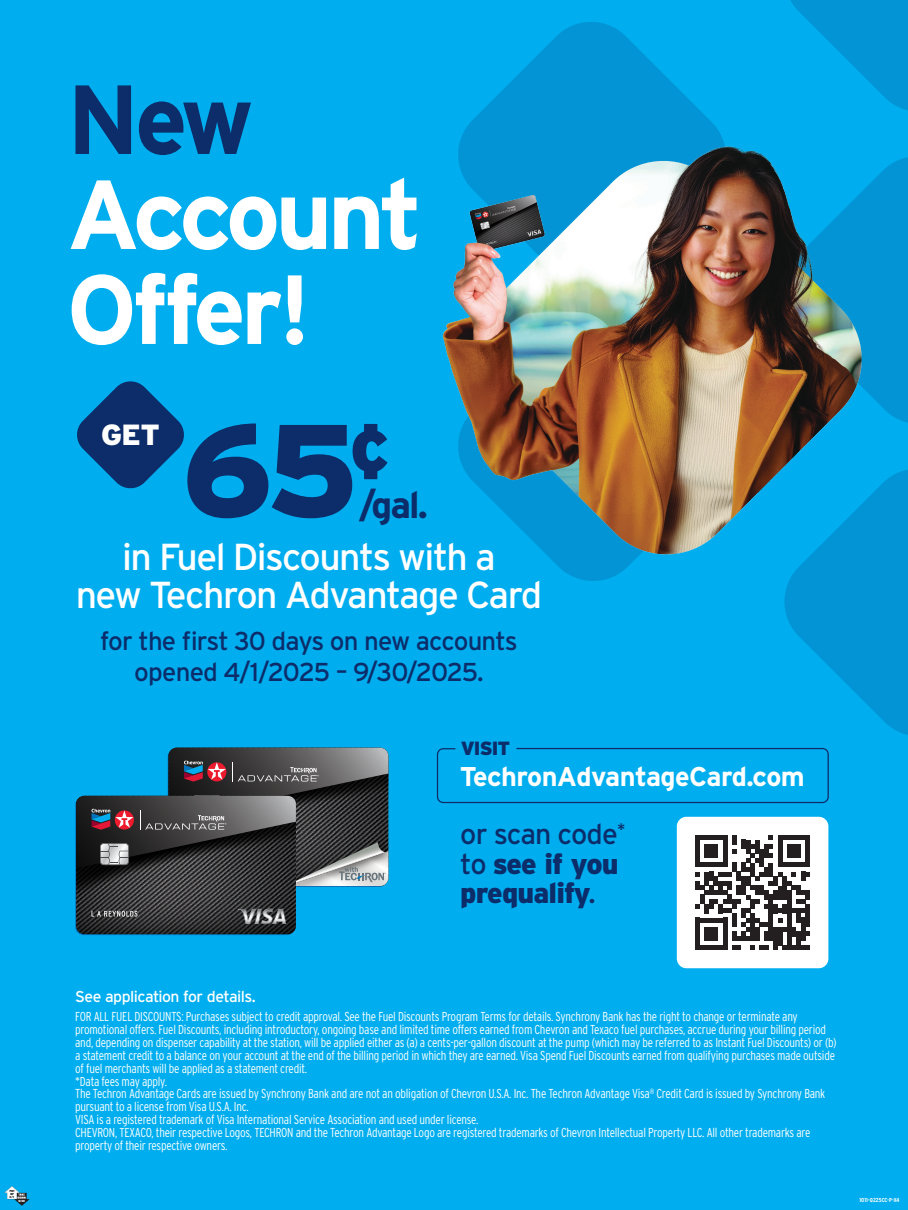
<style>
.page{position:relative;width:908px;height:1210px;background:#fff}
.page>*{position:absolute;margin:0;border:0;box-sizing:border-box;transform-origin:0 0}
.t1{font:900 131.28px "Interstate";color:#0c2c6a}
.t2{font:700 97.89px/95px "Interstate";letter-spacing:-.05em;color:#fff}
.t3{font:700 97.89px "Interstate";color:#0c2c6a}
.t4{font:37.52px/37.5px "Interstate";letter-spacing:-.04em;color:#fff;text-align:center}
.t5{font:700 37.2px "Interstate";color:#0c2c6a}
.t6{font:900 29.15px "Interstate";color:#fff}
.t7{font:900 28.56px/29.3px "Interstate";letter-spacing:-.03em;color:#0c2c6a}
.t8{font:700 27.09px "Interstate";letter-spacing:-.02em;color:#fff}
.t9{font:25.83px/31.3px "Interstate";letter-spacing:-.04em;color:#0c2c6a;text-align:center}
.t10{font:900 19.04px "Interstate";letter-spacing:-.05em;color:#0c2c6a}
.t11{font:15.75px "Interstate";letter-spacing:-.04em;color:#fff}
.t12{font:300 condensed 12.95px/12.9px "Interstate";letter-spacing:-.02em;color:#fff}
.t13{font:700 condensed 5.77px "Interstate";color:#fff}
.t14{font:2.59px "Impact";color:#fff;scale:1.25 1}
.t15{font:2.59px "Impact";color:#231f20;scale:1.25 1}
.s1{font-weight:400}
</style>
<div class="page">
<div style="left:0;top:0;width:907px;height:1210px;background:#00aeef"></div>
<svg style="left:790px;top:0;width:117px;height:110px"></svg>
<svg style="left:470px;top:22px;width:242px;height:101px;fill:#0294d4"></svg>
<div style="left:888px;top:157px;width:19px;height:265px;background:#0294d4"></div>
<svg style="left:784px;top:470px;width:123px;height:265px"></svg>
<svg style="left:76px;top:928px;width:220px;height:6px"></svg>
<svg style="left:76px;top:747px;width:312px;height:181px;background:#3f5762"></svg>
<img style="left:442px;top:123px;width:446px;height:456px">
<svg style="left:77px;top:381px;width:107px;height:108px"></svg>
<svg style="left:436px;top:747px;width:393px;height:57px"></svg>
<div style="left:676px;top:817px;width:152px;height:151px;background:#fff;border-radius:10px"></div>
<svg style="left:695px;top:835px;width:114px;height:115px"></svg>
<svg style="left:4px;top:1186px;width:26px;height:19px"></svg>
<p class="t15" style="left:10px;top:1195px;width:5px">4/1</p>
<p class="t14" style="left:18px;top:1198px;width:7px">9/30</p>
<h2 class="t3" style="left:67px;top:65px;width:188px">New</h2>
<h2 class="t2" style="left:67px;top:166px;width:357px">Account<br>Offer!</h2>
<h3 class="t6" style="left:101px;top:418px;width:60px">GET</h3>
<h1 class="t1" style="left:182px;top:395px;width:209px">65 <sup>¢</sup></h1>
<h3 class="t5" style="left:359px;top:484px;width:71px">/gal.</h3>
<h3 class="t4" style="left:76px;top:538px;width:468px">in Fuel Discounts with a<br>new Techron Advantage Card</h3>
<h3 class="t9" style="left:100px;top:625px;width:419px">for the first 30 days on new accounts opened 4/1/2025 – 9/30/2025.</h3>
<h3 class="t10" style="left:461px;top:738px;width:51px">VISIT</h3>
<h3 class="t8" style="left:459px;top:761px;width:346px">TechronAdvantageCard.com</h3>
<h3 class="t7" style="left:460px;top:819px;width:166px"><span class="s1">or scan code</span><sup>* </sup><span class="s1">to</span> see if you prequalify<span class="s1">.</span></h3>
<p class="t11" style="left:75px;top:987px;width:182px">See application for details.</p>
<p class="t12" style="left:75px;top:1009px;width:762px">FOR ALL FUEL DISCOUNTS: Purchases subject to credit approval. See the Fuel Discounts Program Terms for details. Synchrony Bank has the right to change or terminate any promotional offers. Fuel Discounts, including introductory, ongoing base and limited time offers earned from Chevron and Texaco fuel purchases, accrue during your billing period and, depending on dispenser capability at the station, will be applied either as (a) a cents-per-gallon discount at the pump (which may be referred to as Instant Fuel Discounts) or (b) a statement credit to a balance on your account at the end of the billing period in which they are earned. Visa Spend Fuel Discounts earned from qualifying purchases made outside of fuel merchants will be applied as a statement credit.<br>*Data fees may apply.<br>The Techron Advantage Cards are issued by Synchrony Bank and are not an obligation of Chevron U.S.A. Inc. The Techron Advantage Visa<sup>®</sup> Credit Card is issued by Synchrony Bank pursuant to a license from Visa U.S.A. Inc.<br>VISA is a registered trademark of Visa International Service Association and used under license.<br>CHEVRON, TEXACO, their respective Logos, TECHRON and the Techron Advantage Logo are registered trademarks of Chevron Intellectual Property LLC. All other trademarks are property of their respective owners.</p>
<p class="t13" style="left:859px;top:1196px;width:42px">1011-Q225CC-P-X4</p>
</div>
